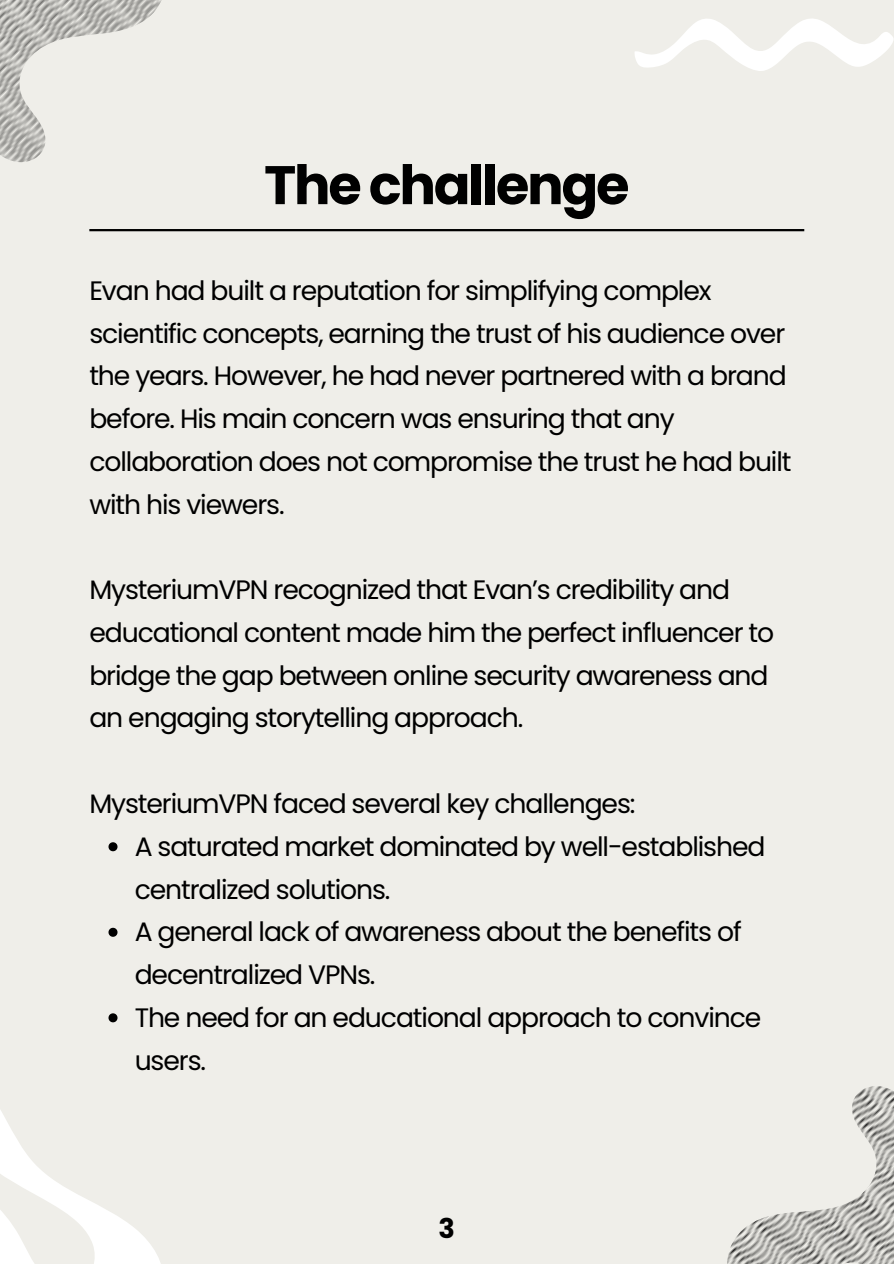
<style>
.page{position:relative;width:894px;height:1264px;background:#fff}
.page>*{position:absolute;margin:0;border:0;box-sizing:border-box;transform-origin:0 0}
.t1{font:700 54.15px "Poppins";letter-spacing:-.04em;color:#000}
.t2{font:700 27.15px "Poppins";color:#000}
.t3{font:26.7px/42.8px "Poppins";letter-spacing:-.04em;color:#000}
</style>
<div class="page">
<div style="left:0;top:0;width:893px;height:1263px;background:#efeee9"></div>
<svg style="left:0;top:1016px;width:160px;height:247px"></svg>
<svg style="left:0;top:0;width:162px;height:163px"></svg>
<svg style="left:635px;top:18px;width:258px;height:53px"></svg>
<svg style="left:727px;top:1086px;width:166px;height:177px"></svg>
<hr style="left:89px;top:229px;width:715px;height:2px;background:#000">
<svg style="left:108px;top:842px;width:9px;height:9px"></svg>
<svg style="left:108px;top:927px;width:9px;height:9px"></svg>
<svg style="left:108px;top:1013px;width:9px;height:9px"></svg>
<h1 class="t1" style="left:264px;top:147px;width:367px">The challenge</h1>
<p class="t3" style="left:89px;top:269px;width:703px">Evan had built a reputation for simplifying complex scientific concepts, earning the trust of his audience over the years. However, he had never partnered with a brand before. His main concern was ensuring that any collaboration does not compromise the trust he had built with his viewers.</p>
<p class="t3" style="left:89px;top:568px;width:686px">MysteriumVPN recognized that Evan’s credibility and educational content made him the perfect influencer to bridge the gap between online security awareness and an engaging storytelling approach.</p>
<p class="t3" style="left:89px;top:782px;width:547px">MysteriumVPN faced several key challenges:</p>
<p class="t3" style="left:135px;top:825px;width:632px">A saturated market dominated by well-established centralized solutions.</p>
<p class="t3" style="left:135px;top:910px;width:608px">A general lack of awareness about the benefits of decentralized VPNs.</p>
<p class="t3" style="left:135px;top:996px;width:628px">The need for an educational approach to convince users.</p>
<p class="t2" style="left:438px;top:1209px;width:18px">3</p>
</div>
